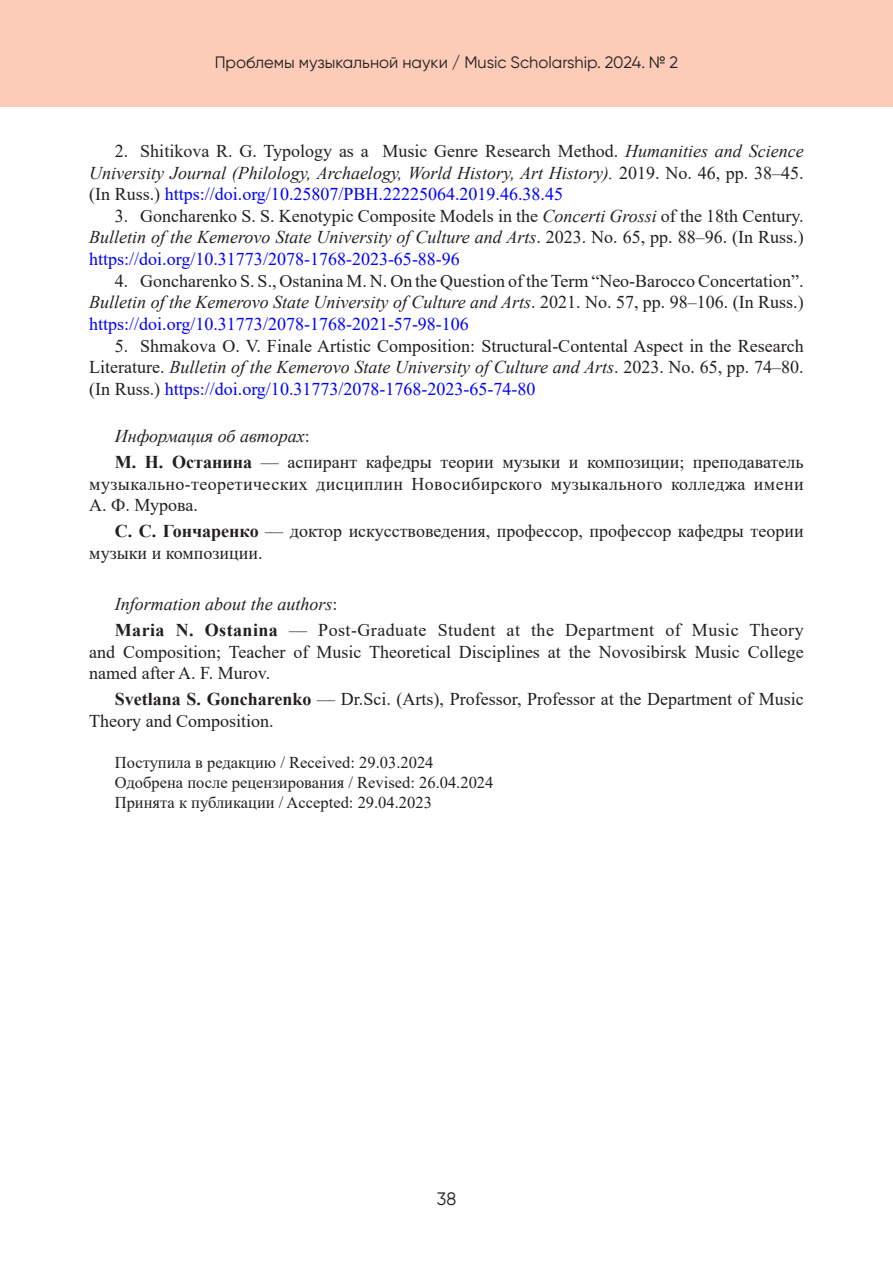
<style>
.page{position:relative;width:893px;height:1263px;background:#fff}
.page>*{position:absolute;margin:0;border:0;box-sizing:border-box;transform-origin:0 0}
.Литература{font:18px/21.6px "Times New Roman";color:#231f20;text-align:justify}
.Об_авторе{font:18px/21.6px "Times New Roman";color:#231f20;text-align:justify}
.Литература-2{font:italic 18px/21.6px "Times New Roman";color:#231f20;text-align:justify}
.Об_авторе-2{font:italic 18px "Times New Roman";color:#231f20}
.t1{font:18px "Gilroy";color:#231f20}
.Поступила{font:16.5px "Times New Roman";color:#231f20}
.t2{font:16.5px "Gilroy";color:#231f20}
.s1{font-style:normal}
.s2{font-style:normal;color:#00f}
.s3{font-style:italic}
.s4{color:#00f}
.s5{font-weight:700}
</style>
<div class="page">
<div style="left:0;top:0;width:893px;height:107px;background:#fcccb8"></div>
<p class="t2" style="left:215px;top:53px;width:465px">Проблемы музыкальной науки / Music Scholarship. 2024. № 2</p>
<p class="Литература-2" style="left:89px;top:140px;width:716px;text-indent:26px"><span class="s1">2. Shitikova R. G. Typology as a Music Genre Research Method.</span> Humanities and Science University Journal (Philology, Archaelogy, World History, Art History). <span class="s1">2019. No. 46, pp. 38–45. (In Russ.)</span> <span class="s2">https://doi.org/10.25807/PBH.22225064.2019.46.38.45</span></p>
<p class="Литература" style="left:89px;top:204px;width:716px;text-indent:26px">3. Goncharenko S. S. Kenotypic Composite Models in the <span class="s3">Concerti Grossi</span> of the 18th Century.<br><span class="s3">Bulletin of the Kemerovo State University of Culture and Arts</span>. 2023. No. 65, pp. 88–96. (In Russ.) <span class="s4">https://doi.org/10.31773/2078-1768-2023-65-88-96</span></p>
<p class="Литература" style="left:89px;top:269px;width:716px;text-indent:26px">4. Goncharenko S. S., Ostanina M. N. On the Question of the Term “Neo-Barocco Concertation”.<br><span class="s3">Bulletin of the Kemerovo State University of Culture and Arts</span>. 2021. No. 57, pp. 98–106. (In Russ.) <span class="s4">https://doi.org/10.31773/2078-1768-2021-57-98-106</span></p>
<p class="Литература" style="left:89px;top:334px;width:716px;text-indent:26px">5. Shmakova O. V. Finale Artistic Composition: Structural-Contental Aspect in the Research Literature. <span class="s3">Bulletin of the Kemerovo State University of Culture and Arts</span>. 2023. No. 65, pp. 74–80. (In Russ.) <span class="s4">https://doi.org/10.31773/2078-1768-2023-65-74-80</span></p>
<p class="Об_авторе-2" style="left:115px;top:424px;width:197px">Информация об авторах<span class="s1">:</span></p>
<p class="Об_авторе" style="left:89px;top:451px;width:716px;text-indent:26px"><span class="s5">М. Н. Останина</span> — аспирант кафедры теории музыки и композиции; преподаватель музыкально-теоретических дисциплин Новосибирского музыкального колледжа имени А. Ф. Мурова.</p>
<p class="Об_авторе" style="left:89px;top:520px;width:716px;text-indent:26px"><span class="s5">С. С. Гончаренко</span> — доктор искусствоведения, профессор, профессор кафедры теории музыки и композиции.</p>
<p class="Об_авторе-2" style="left:115px;top:592px;width:224px">Information about the authors<span class="s1">:</span></p>
<p class="Об_авторе" style="left:89px;top:619px;width:716px;text-indent:26px"><span class="s5">Maria N. Ostanina</span> — Post-Graduate Student at the Department of Music Theory and Composition; Teacher of Music Theoretical Disciplines at the Novosibirsk Music College named after A. F. Murov.</p>
<p class="Об_авторе" style="left:89px;top:688px;width:716px;text-indent:26px"><span class="s5">Svetlana S. Goncharenko</span> — Dr.Sci. (Arts), Professor, Professor at the Department of Music<br>Theory and Composition.</p>
<p class="Поступила" style="left:115px;top:751px;width:320px">Поступила в редакцию / Received: 29.03.2024</p>
<p class="Поступила" style="left:115px;top:771px;width:380px">Одобрена после рецензирования / Revised: 26.04.2024</p>
<p class="Поступила" style="left:115px;top:791px;width:319px">Принята к публикации / Accepted: 29.04.2023</p>
<p class="t1" style="left:437px;top:1188px;width:21px">38</p>
</div>
